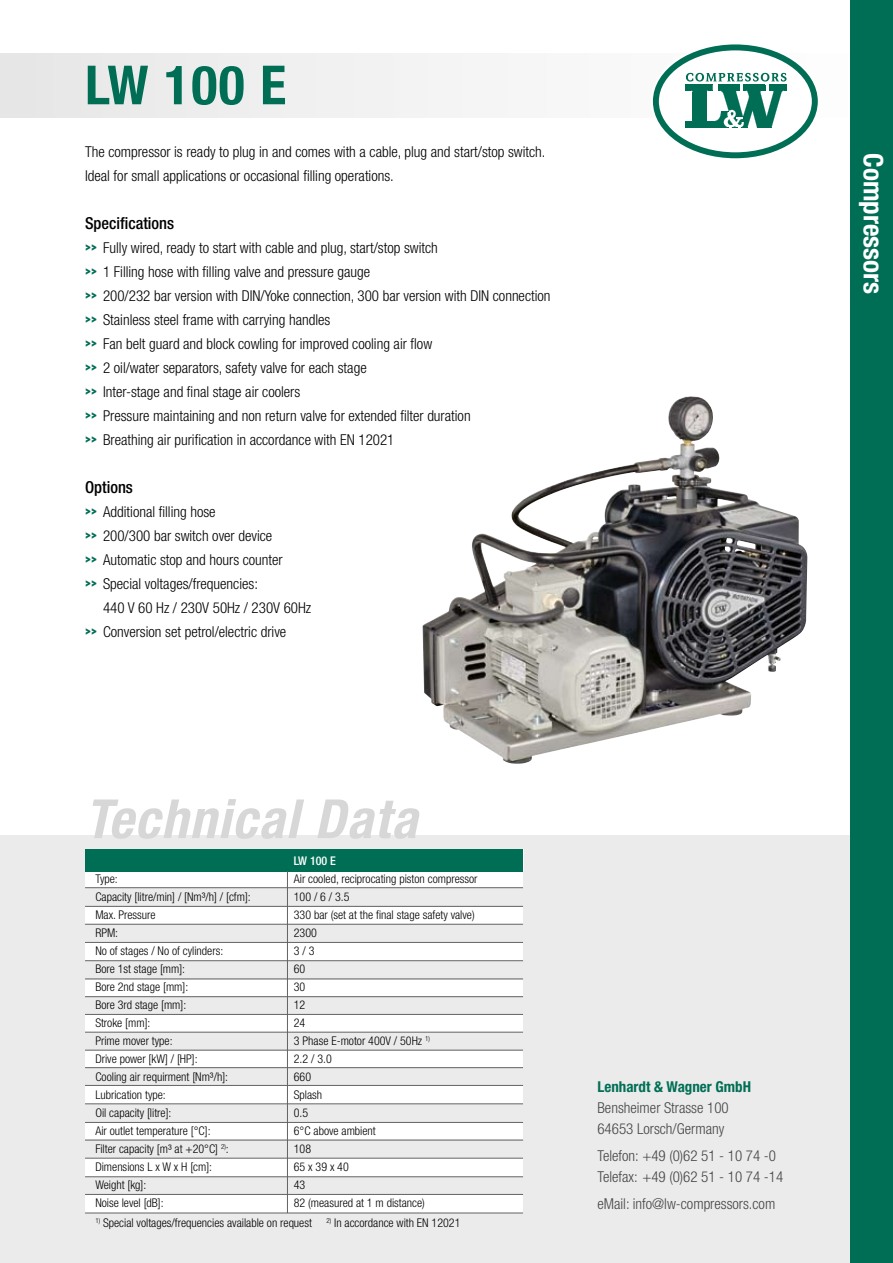
<style>
.page{position:relative;width:893px;height:1263px;background:#fff}
.page>*{position:absolute;margin:0;border:0;box-sizing:border-box;transform-origin:0 0}
.t1{font:italic 700 condensed 54px "Helvetica Neue";letter-spacing:.025em;color:#d7d7d7}
.t2{font:700 condensed 54px "Helvetica Neue";color:#006e55}
.t3{font:700 condensed 27px "Helvetica Neue";color:#fff}
.t4{font:500 condensed 16.5px "Helvetica Neue";color:#000}
.t5{font:300 condensed 15px/24px "Helvetica Neue";color:#000}
.t6{font:300 condensed 15px/21px "Helvetica Neue";color:#464646}
.t7{font:700 condensed 15px "Helvetica Neue";color:#006e55}
.t8{font:300 condensed 12px/18px "Helvetica Neue";color:#000}
.t9{font:500 condensed 12px "Helvetica Neue";color:#fff}
.s1{font-family:"Showcard Gothic";font-weight:400;font-stretch:normal;color:#006e55}
</style>
<div class="page">
<div style="left:0;top:54px;width:893px;height:64px;background:#f1f1f1"></div>
<div style="left:0;top:835px;width:893px;height:428px;background:#ebebeb"></div>
<svg style="left:523px;top:849px;width:1px;height:22px"></svg>
<div style="left:850px;top:0;width:43px;height:1263px;background:#006e55"></div>
<div style="left:85px;top:856px;width:438px;height:357px;background:#fff"></div>
<div style="left:85px;top:1104px;width:438px;height:18px;background:#ebebeb"></div>
<div style="left:85px;top:1067px;width:438px;height:19px;background:#ebebeb"></div>
<div style="left:85px;top:1032px;width:438px;height:19px;background:#ebebeb"></div>
<div style="left:85px;top:996px;width:438px;height:19px;background:#ebebeb"></div>
<div style="left:85px;top:961px;width:438px;height:18px;background:#ebebeb"></div>
<div style="left:85px;top:924px;width:438px;height:18px;background:#ebebeb"></div>
<div style="left:85px;top:888px;width:438px;height:18px;background:#ebebeb"></div>
<hr style="left:85px;top:871px;width:438px;height:1px;background:#636363">
<hr style="left:85px;top:887px;width:438px;height:1px;background:#636363">
<hr style="left:85px;top:906px;width:438px;height:1px;background:#636363">
<hr style="left:85px;top:924px;width:438px;height:1px;background:#636363">
<hr style="left:85px;top:942px;width:438px;height:1px;background:#636363">
<hr style="left:85px;top:960px;width:438px;height:1px;background:#636363">
<hr style="left:85px;top:979px;width:438px;height:1px;background:#636363">
<hr style="left:85px;top:996px;width:438px;height:1px;background:#636363">
<hr style="left:85px;top:1014px;width:438px;height:1px;background:#636363">
<hr style="left:85px;top:1032px;width:438px;height:1px;background:#636363">
<hr style="left:85px;top:1050px;width:438px;height:1px;background:#636363">
<hr style="left:85px;top:1067px;width:438px;height:1px;background:#636363">
<hr style="left:85px;top:1122px;width:438px;height:1px;background:#636363">
<div style="left:85px;top:849px;width:438px;height:22px;background:#006e55"></div>
<hr style="left:85px;top:1085px;width:438px;height:1px;background:#636363">
<hr style="left:85px;top:1103px;width:438px;height:1px;background:#636363">
<div style="left:85px;top:1140px;width:438px;height:18px;background:#ebebeb"></div>
<hr style="left:85px;top:1140px;width:438px;height:1px;background:#636363">
<div style="left:85px;top:1177px;width:438px;height:17px;background:#ebebeb"></div>
<hr style="left:85px;top:1176px;width:438px;height:1px;background:#636363">
<hr style="left:85px;top:1158px;width:438px;height:1px;background:#636363">
<hr style="left:85px;top:1194px;width:438px;height:1px;background:#636363">
<hr style="left:85px;top:1213px;width:438px;height:1px;background:#636363">
<hr style="left:287px;top:871px;width:1px;height:342px;background:#636363">
<svg style="left:651px;top:43px;width:168px;height:116px"></svg>
<div style="left:656px;top:47px;width:159px;height:108px;background:#fff;border-radius:50%"></div>
<div style="left:653px;top:44px;width:165px;height:114px;border:6px solid #006e55;border-radius:50%"></div>
<svg style="left:686px;top:73px;width:101px;height:55px"></svg>
<img style="left:422px;top:457px;width:384px;height:307px">
<h1 class="t2" style="left:85px;top:52px;width:203px">LW 100 E</h1>
<p class="t5" style="left:85px;top:139px;width:462px">The compressor is ready to plug in and comes with a cable, plug and start/stop switch.<br>Ideal for small applications or occasional filling operations.</p>
<p class="t4" style="left:85px;top:213px;width:91px">Specifications</p>
<p class="t5" style="left:85px;top:235px;width:467px"><span class="s1">&gt;&gt;</span> Fully wired, ready to start with cable and plug, start/stop switch<br><span class="s1">&gt;&gt;</span> 1 Filling hose with filling valve and pressure gauge<br><span class="s1">&gt;&gt;</span> 200/232 bar version with DIN/Yoke connection, 300 bar version with DIN connection <span class="s1">&gt;&gt;</span> Stainless steel frame with carrying handles<br><span class="s1">&gt;&gt;</span> Fan belt guard and block cowling for improved cooling air flow<br><span class="s1">&gt;&gt;</span> 2 oil/water separators, safety valve for each stage<br><span class="s1">&gt;&gt;</span> Inter-stage and final stage air coolers<br><span class="s1">&gt;&gt;</span> Pressure maintaining and non return valve for extended filter duration<br><span class="s1">&gt;&gt;</span> Breathing air purification in accordance with EN 12021</p>
<p class="t4" style="left:85px;top:477px;width:49px">Options</p>
<p class="t5" style="left:85px;top:499px;width:199px"><span class="s1">&gt;&gt;</span> Additional filling hose<br><span class="s1">&gt;&gt;</span> 200/300 bar switch over device <span class="s1">&gt;&gt;</span> Automatic stop and hours counter <span class="s1">&gt;&gt;</span> Special voltages/frequencies:</p>
<p class="t5" style="left:85px;top:595px;width:228px;text-indent:18px">440 V 60 Hz / 230V 50Hz / 230V 60Hz <span class="s1">&gt;&gt;</span> Conversion set petrol/electric drive</p>
<h1 class="t1" style="left:85px;top:786px;width:334px">Technical Data</h1>
<p class="t9" style="left:294px;top:854px;width:44px">LW 100 E</p>
<p class="t8" style="left:294px;top:870px;width:185px">Air cooled, reciprocating piston compressor<br>100 / 6 / 3.5<br>330 bar (set at the final stage safety valve)<br>2300<br>3 / 3<br>60<br>30<br>12<br>24<br>3 Phase E-motor 400V / 50Hz <sup>1)<br></sup>2.2 / 3.0<br>660<br>Splash<br>0.5<br>6°C above ambient<br>108<br>65 x 39 x 40<br>43<br>82 (measured at 1 m distance)</p>
<p class="t8" style="left:95px;top:870px;width:157px">Type:<br>Capacity [litre/min] / [Nm³/h] / [cfm]:<br>Max. Pressure<br>RPM:<br>No of stages / No of cylinders:<br>Bore 1st stage [mm]:<br>Bore 2nd stage [mm]:<br>Bore 3rd stage [mm]:<br>Stroke [mm]:<br>Prime mover type:<br>Drive power [kW] / [HP]:<br>Cooling air requirment [Nm³/h]:<br>Lubrication type:<br>Oil capacity [litre]:<br>Air outlet temperature [°C]:<br>Filter capacity [m³ at +20°C] <sup>2)</sup>:<br>Dimensions L x W x H [cm]:<br>Weight [kg]:<br>Noise level [dB]:</p>
<p class="t8" style="left:95px;top:1213px;width:367px"><sup>1)</sup> Special voltages/frequencies available on request <sup>2)</sup> In accordance with EN 12021</p>
<p class="t7" style="left:597px;top:1077px;width:155px">Lenhardt &amp; Wagner GmbH</p>
<p class="t6" style="left:597px;top:1097px;width:133px">Bensheimer Strasse 100<br>64653 Lorsch/Germany</p>
<p class="t6" style="left:597px;top:1145px;width:187px">Telefon: +49 (0)62 51 - 10 74 -0<br>Telefax: +49 (0)62 51 - 10 74 -14</p>
<p class="t6" style="left:597px;top:1193px;width:179px">eMail: info@lw-compressors.com</p>
<h2 class="t3" style="left:890px;top:153px;width:142px;rotate:90deg">Compressors</h2>
</div>
